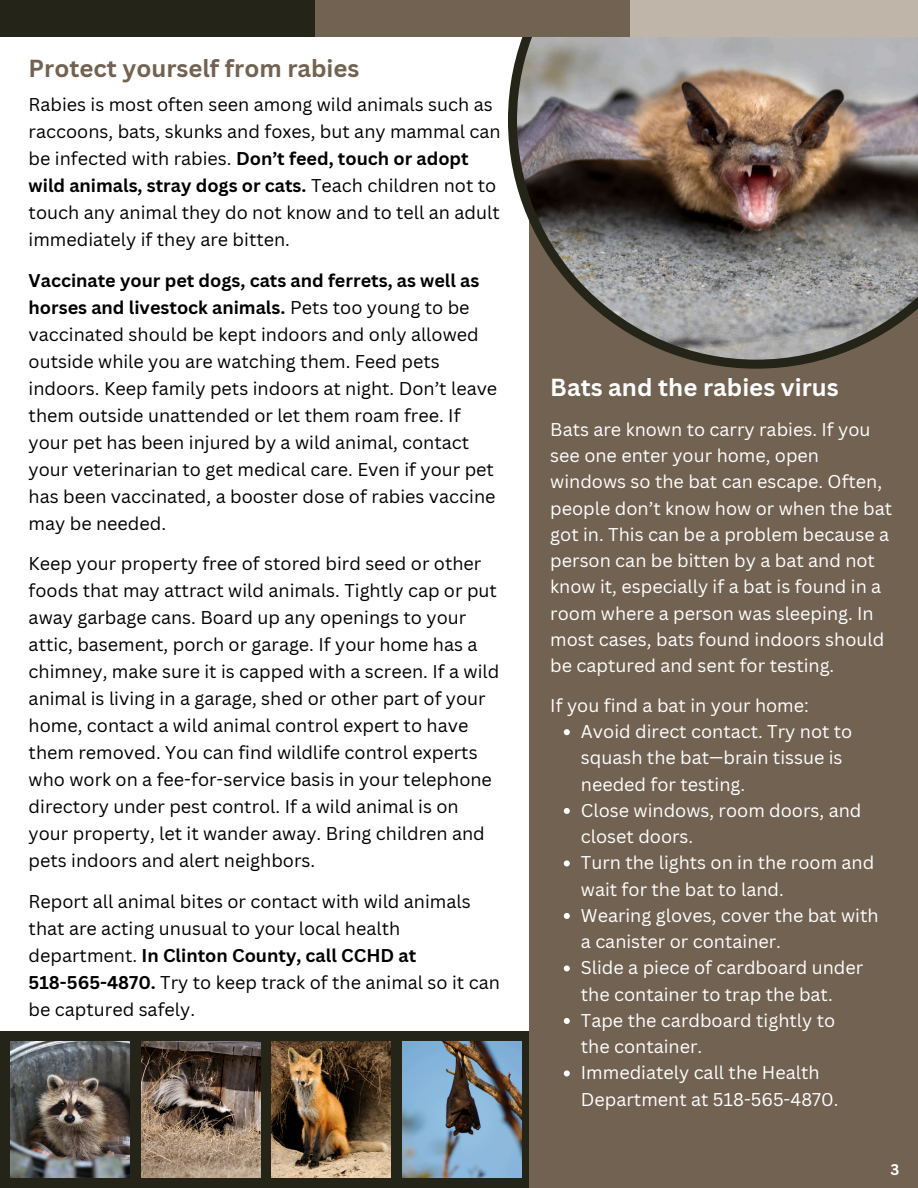
<style>
.page{position:relative;width:918px;height:1188px;background:#fff}
.page>*{position:absolute;margin:0;border:0;box-sizing:border-box;transform-origin:0 0}
.t1{font:700 24px "Canva Sans";color:#726252}
.t2{font:700 24px "Canva Sans";color:#fff}
.t3{font:18px/27px "Canva Sans";color:#000}
.t4{font:18px/26.2px "Canva Sans";color:#fff}
.t5{font:700 15px "Canva Sans";color:#fff}
.s1{font-weight:700}
</style>
<div class="page">
<div style="left:0;top:1032px;width:533px;height:156px;background:#252418"></div>
<img style="left:11px;top:1042px;width:119px;height:136px">
<img style="left:141px;top:1042px;width:119px;height:136px">
<img style="left:272px;top:1042px;width:119px;height:136px">
<img style="left:402px;top:1042px;width:119px;height:136px">
<div style="left:530px;top:134px;width:388px;height:1054px;background:#726252"></div>
<img style="left:508px;top:37px;width:410px;height:332px">
<div style="left:630px;top:0;width:288px;height:37px;background:#c0b5a9"></div>
<div style="left:315px;top:0;width:315px;height:37px;background:#726252"></div>
<div style="left:0;top:0;width:315px;height:37px;background:#252418"></div>
<svg style="left:564px;top:729px;width:6px;height:6px"></svg>
<svg style="left:564px;top:808px;width:6px;height:6px"></svg>
<svg style="left:564px;top:860px;width:6px;height:6px"></svg>
<svg style="left:564px;top:913px;width:6px;height:6px"></svg>
<svg style="left:564px;top:965px;width:6px;height:6px"></svg>
<svg style="left:564px;top:1018px;width:6px;height:6px"></svg>
<svg style="left:564px;top:1070px;width:6px;height:6px"></svg>
<p class="t1" style="left:29px;top:52px;width:332px">Protect yourself from rabies</p>
<p class="t3" style="left:29px;top:91px;width:473px">Rabies is most often seen among wild animals such as raccoons, bats, skunks and foxes, but any mammal can be infected with rabies. <span class="s1">Don’t feed, touch or adopt wild animals, stray dogs or cats.</span> Teach children not to touch any animal they do not know and to tell an adult immediately if they are bitten.</p>
<p class="t3" style="left:29px;top:266px;width:470px"><span class="s1">Vaccinate your pet dogs, cats and ferrets, as well as horses and livestock animals.</span> Pets too young to be vaccinated should be kept indoors and only allowed outside while you are watching them. Feed pets indoors. Keep family pets indoors at night. Don’t leave them outside unattended or let them roam free. If your pet has been injured by a wild animal, contact your veterinarian to get medical care. Even if your pet has been vaccinated, a booster dose of rabies vaccine may be needed.</p>
<p class="t3" style="left:29px;top:550px;width:472px">Keep your property free of stored bird seed or other foods that may attract wild animals. Tightly cap or put away garbage cans. Board up any openings to your attic, basement, porch or garage. If your home has a chimney, make sure it is capped with a screen. If a wild animal is living in a garage, shed or other part of your home, contact a wild animal control expert to have them removed. You can find wildlife control experts who work on a fee-for-service basis in your telephone directory under pest control. If a wild animal is on your property, let it wander away. Bring children and pets indoors and alert neighbors.</p>
<h1 class="t3" style="left:29px;top:887px;width:473px">Report all animal bites or contact with wild animals that are acting unusual to your local health department. <span class="s1">In Clinton County, call CCHD at 518-565-4870.</span> Try to keep track of the animal so it can be captured safely.</h1>
<p class="t2" style="left:550px;top:370px;width:290px">Bats and the rabies virus</p>
<p class="t4" style="left:550px;top:416px;width:343px">Bats are known to carry rabies. If you see one enter your home, open windows so the bat can escape. Often, people don’t know how or when the bat got in. This can be a problem because a person can be bitten by a bat and not know it, especially if a bat is found in a room where a person was sleeping. In most cases, bats found indoors should be captured and sent for testing.</p>
<p class="t4" style="left:550px;top:692px;width:260px">If you find a bat in your home:</p>
<p class="t4" style="left:581px;top:718px;width:273px">Avoid direct contact. Try not to squash the bat—brain tissue is needed for testing.</p>
<p class="t4" style="left:581px;top:797px;width:282px">Close windows, room doors, and closet doors.</p>
<p class="t4" style="left:581px;top:849px;width:295px">Turn the lights on in the room and wait for the bat to land.</p>
<p class="t4" style="left:581px;top:902px;width:299px">Wearing gloves, cover the bat with a canister or container.</p>
<p class="t4" style="left:581px;top:954px;width:284px">Slide a piece of cardboard under the container to trap the bat.</p>
<p class="t4" style="left:581px;top:1007px;width:256px">Tape the cardboard tightly to the container.</p>
<p class="t4" style="left:581px;top:1059px;width:259px">Immediately call the Health<br>Department at 518-565-4870.</p>
<h1 class="t5" style="left:891px;top:1159px;width:10px">3</h1>
</div>
